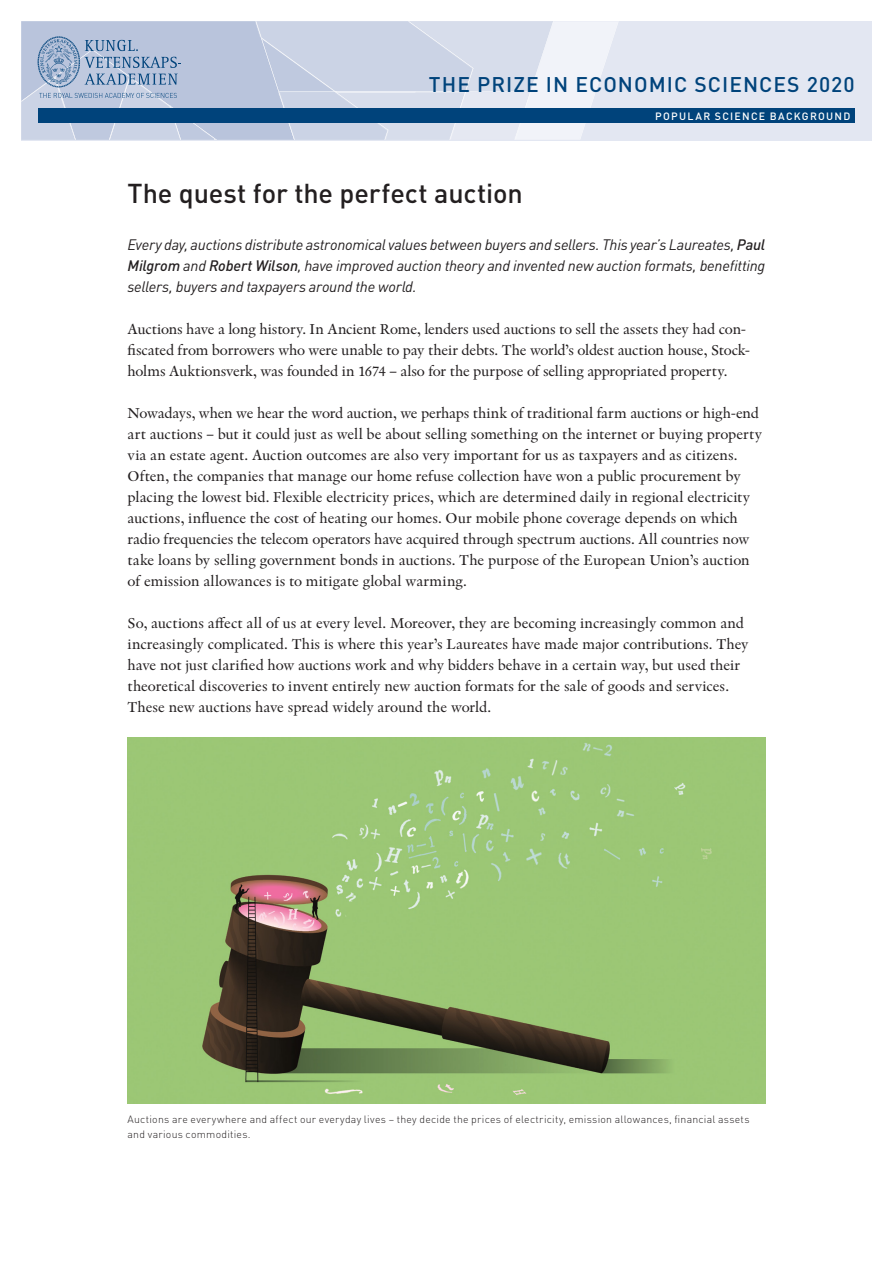
<style>
.page{position:relative;width:893px;height:1263px;background:#fff}
.page>*{position:absolute;margin:0;border:0;box-sizing:border-box;transform-origin:0 0}
.Huvudrubrik{font:500 27px "DIN Pro";letter-spacing:-.005em;color:#231f20}
.Sidhuvud__Nobel{font:500 21px "DIN Pro";letter-spacing:.05em;color:#00437b}
.Textblock__brödtext{font:15px/21px "Indigo Antiqua Pro Text";letter-spacing:-.01em;color:#231f20}
.Textblock__ingress{font:italic 15px/21px "DIN Pro";letter-spacing:-.015em;color:#231f20;text-align:justify}
.Bildtext__svart{font:300 10.5px/15px "DIN Pro";letter-spacing:.025em;color:#231f20}
.Sidhuvud__popvet{font:500 10.5px "DIN Pro";letter-spacing:.12em;color:#fff}
.s1{font-weight:500}
</style>
<div class="page">
<div style="left:21px;top:21px;width:851px;height:119px;background:#e3e7f2"></div>
<div style="left:38px;top:108px;width:817px;height:15px;background:#00437b"></div>
<svg style="left:21px;top:21px;width:597px;height:119px"></svg>
<img style="left:128px;top:738px;width:637px;height:365px">
<p class="Sidhuvud__Nobel" style="left:429px;top:70px;width:427px">THE PRIZE IN ECONOMIC SCIENCES 2020</p>
<p class="Sidhuvud__popvet" style="left:655px;top:109px;width:197px">POPULAR SCIENCE BACKGROUND</p>
<p class="Huvudrubrik" style="left:128px;top:175px;width:397px">The quest for the perfect auction</p>
<p class="Textblock__ingress" style="left:128px;top:234px;width:639px">Every day, auctions distribute astronomical values between buyers and sellers. This year’s Laureates, <span class="s1">Paul Milgrom</span> and <span class="s1">Robert Wilson</span>, have improved auction theory and invented new auction formats, benefitting sellers, buyers and taxpayers around the world.</p>
<p class="Textblock__brödtext" style="left:128px;top:319px;width:624px">Auctions have a long history. In Ancient Rome, lenders used auctions to sell the assets they had con&shy;fiscated from borrowers who were unable to pay their debts. The world’s oldest auction house, Stock&shy;holms Auktionsverk, was founded in 1674 – also for the purpose of selling appropriated property.</p>
<p class="Textblock__brödtext" style="left:128px;top:403px;width:636px">Nowadays, when we hear the word auction, we perhaps think of traditional farm auctions or high-end art auctions – but it could just as well be about selling something on the internet or buying property via an estate agent. Auction outcomes are also very important for us as taxpayers and as citizens.<br>Often, the companies that manage our home refuse collection have won a public procurement by placing the lowest bid. Flexible electricity prices, which are determined daily in regional electricity auctions, influence the cost of heating our homes. Our mobile phone coverage depends on which radio frequencies the telecom operators have acquired through spectrum auctions. All countries now take loans by selling government bonds in auctions. The purpose of the European Union’s auction of emission allowances is to mitigate global warming.</p>
<p class="Textblock__brödtext" style="left:128px;top:613px;width:623px">So, auctions affect all of us at every level. Moreover, they are becoming increasingly common and increasingly complicated. This is where this year’s Laureates have made major contributions. They have not just clarified how auctions work and why bidders behave in a certain way, but used their theoretical discoveries to invent entirely new auction formats for the sale of goods and services.<br>These new auctions have spread widely around the world.</p>
<p class="Bildtext__svart" style="left:128px;top:1112px;width:623px">Auctions are everywhere and affect our everyday lives – they decide the prices of electricity, emission allowances, financial assets and various commodities.</p>
</div>
